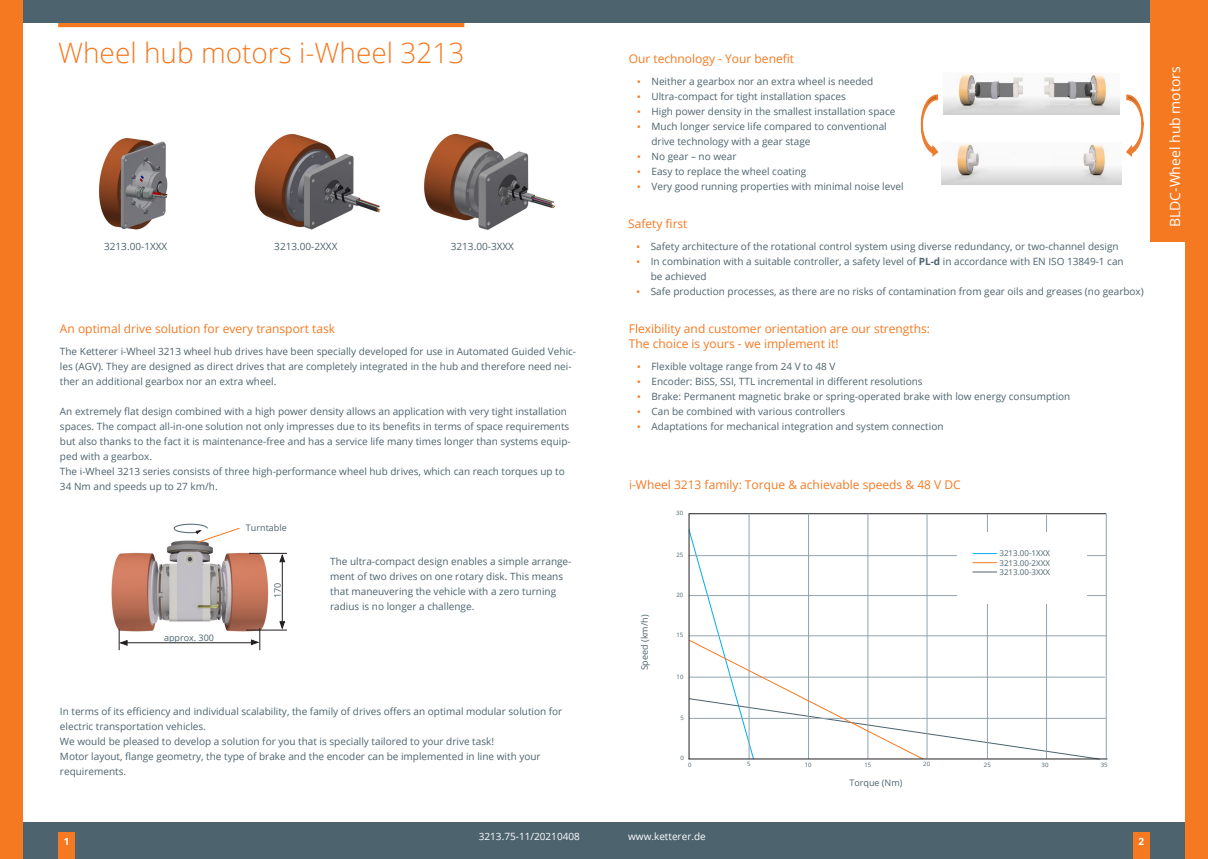
<style>
.page{position:relative;width:1208px;height:859px;background:#fff}
.page>*{position:absolute;margin:0;border:0;box-sizing:border-box;transform-origin:0 0}
.Headline_Produkt___N{font:300 28px "Open Sans";color:#f47921}
.Headline_Produktgrup{font:14px "Open Sans";color:#fff}
.Fließtext{font:12px/15px "Open Sans";color:#f47921}
.Tabelle_Links_Zeile{font:12px "Open Sans";color:#f47921}
.Headline_Tabelle___F{font:12px "Open Sans";color:#f47921}
.Fließtext-2{font:10px/15px "Open Sans";color:#4d636e}
.Fusszeile_Artikelnum{font:10px "Open Sans";color:#fff}
.t1{font:700 10px "Open Sans";color:#fff}
.Tabelle_Links_Zeile-2{font:9px "Open Sans";color:#4d636e}
.Tabelle_Links_Zeile-3{font:8px "Open Sans";color:#4d636e}
.Tabelle_Links_Zeile-4{font:6px "Open Sans";color:#4d636e}
.s1{font-family:"Arial";color:#f47921}
.s2{font-weight:700}
</style>
<div class="page">
<div style="left:58px;top:19px;width:406px;height:8px;background:#f47921"></div>
<img style="left:254px;top:133px;width:127px;height:97px">
<img style="left:424px;top:133px;width:132px;height:97px">
<hr style="left:689px;top:677px;width:416px;height:1px;background:#92a4ae">
<hr style="left:689px;top:718px;width:417px;height:1px;background:#92a4ae">
<hr style="left:688px;top:636px;width:418px;height:1px;background:#92a4ae">
<hr style="left:689px;top:595px;width:417px;height:1px;background:#92a4ae">
<hr style="left:688px;top:555px;width:418px;height:1px;background:#92a4ae">
<hr style="left:688px;top:514px;width:418px;height:1px;background:#231f20">
<hr style="left:749px;top:514px;width:1px;height:245px;background:#92a4ae">
<hr style="left:927px;top:514px;width:1px;height:244px;background:#92a4ae">
<hr style="left:867px;top:514px;width:1px;height:244px;background:#92a4ae">
<hr style="left:808px;top:514px;width:1px;height:245px;background:#92a4ae">
<hr style="left:987px;top:514px;width:1px;height:244px;background:#92a4ae">
<hr style="left:1046px;top:515px;width:1px;height:244px;background:#92a4ae">
<hr style="left:1106px;top:514px;width:1px;height:244px;background:#92a4ae">
<hr style="left:688px;top:514px;width:1px;height:245px;background:#231f20">
<hr style="left:688px;top:758px;width:419px;height:1px;background:#231f20">
<svg style="left:688px;top:528px;width:412px;height:232px"></svg>
<img style="left:941px;top:144px;width:180px;height:40px">
<img style="left:943px;top:74px;width:176px;height:40px">
<svg style="left:1126px;top:94px;width:17px;height:63px"></svg>
<svg style="left:920px;top:94px;width:19px;height:63px"></svg>
<img style="left:111px;top:542px;width:158px;height:93px">
<hr style="left:124px;top:642px;width:129px;height:1px;background:#231f20">
<svg style="left:250px;top:628px;width:10px;height:22px"></svg>
<svg style="left:119px;top:629px;width:9px;height:21px"></svg>
<hr style="left:249px;top:553px;width:38px;height:1px;background:#231f20">
<hr style="left:246px;top:630px;width:41px;height:1px;background:#231f20">
<hr style="left:282px;top:557px;width:1px;height:70px;background:#231f20">
<svg style="left:279px;top:554px;width:6px;height:9px"></svg>
<svg style="left:279px;top:621px;width:7px;height:8px"></svg>
<svg style="left:173px;top:523px;width:68px;height:21px"></svg>
<img style="left:99px;top:138px;width:69px;height:92px">
<div style="left:604px;top:822px;width:595px;height:37px;background:#4d636e"></div>
<div style="left:0;top:0;width:1208px;height:23px;background:#4d636e"></div>
<div style="left:9px;top:822px;width:595px;height:37px;background:#4d636e"></div>
<div style="left:58px;top:833px;width:17px;height:26px;background:#f47921"></div>
<div style="left:1133px;top:833px;width:16px;height:26px;background:#f47921"></div>
<div style="left:0;top:0;width:23px;height:859px;background:#f47921"></div>
<div style="left:1185px;top:0;width:23px;height:859px;background:#f47921"></div>
<div style="left:1149px;top:0;width:50px;height:242px;background:#f47921"></div>
<p class="Headline_Produkt___N" style="left:58px;top:33px;width:408px">Wheel hub motors i-Wheel 3213</p>
<p class="Fließtext-2" style="left:104px;top:239px;width:65px">3213.00-1XXX</p>
<p class="Fließtext-2" style="left:274px;top:239px;width:65px">3213.00-2XXX</p>
<p class="Fließtext-2" style="left:451px;top:239px;width:65px">3213.00-3XXX</p>
<p class="Headline_Tabelle___F" style="left:60px;top:320px;width:277px">An optimal drive solution for every transport task</p>
<p class="Fließtext-2" style="left:60px;top:344px;width:517px">The Ketterer i-Wheel 3213 wheel hub drives have been specially developed for use in Automated Guided Vehic&shy;les (AGV). They are designed as direct drives that are completely integrated in the hub and therefore need nei&shy;ther an additional gearbox nor an extra wheel.</p>
<p class="Fließtext-2" style="left:60px;top:404px;width:512px">An extremely flat design combined with a high power density allows an application with very tight installation spaces. The compact all-in-one solution not only impresses due to its benefits in terms of space requirements but also thanks to the fact it is maintenance-free and has a service life many times longer than systems equip&shy;ped with a gearbox.</p>
<p class="Fließtext-2" style="left:60px;top:464px;width:506px">The i-Wheel 3213 series consists of three high-performance wheel hub drives, which can reach torques up to<br>34 Nm and speeds up to 27 km/h.</p>
<p class="Tabelle_Links_Zeile-2" style="left:164px;top:632px;width:52px">approx. 300</p>
<p class="Tabelle_Links_Zeile-2" style="left:246px;top:522px;width:42px">Turntable</p>
<p class="Tabelle_Links_Zeile-2" style="left:271px;top:598px;width:17px;rotate:-90deg">170</p>
<p class="Fließtext-2" style="left:330px;top:554px;width:243px">The ultra-compact design enables a simple arrange&shy;ment of two drives on one rotary disk. This means that maneuvering the vehicle with a zero turning radius is no longer a challenge.</p>
<p class="Fließtext-2" style="left:60px;top:704px;width:504px">In terms of its efficiency and individual scalability, the family of drives offers an optimal modular solution for electric transportation vehicles.</p>
<p class="Fließtext-2" style="left:60px;top:734px;width:435px">We would be pleased to develop a solution for you that is specially tailored to your drive task!</p>
<p class="Fließtext-2" style="left:60px;top:749px;width:482px">Motor layout, flange geometry, the type of brake and the encoder can be implemented in line with your requirements.</p>
<p class="Fließtext" style="left:629px;top:50px;width:167px">Our technology - Your benefit</p>
<p class="Fließtext-2" style="left:637px;top:74px;width:237px"><span class="s1">▪</span> Neither a gearbox nor an extra wheel is needed</p>
<p class="Fließtext-2" style="left:637px;top:89px;width:210px"><span class="s1">▪</span> Ultra-compact for tight installation spaces</p>
<p class="Fließtext-2" style="left:637px;top:104px;width:260px"><span class="s1">▪</span> High power density in the smallest installation space</p>
<p class="Fließtext-2" style="left:651px;top:119px;width:237px;text-indent:-14px"><span class="s1">▪</span> Much longer service life compared to conventional drive technology with a gear stage</p>
<p class="Fließtext-2" style="left:637px;top:149px;width:101px"><span class="s1">▪</span> No gear – no wear</p>
<p class="Fließtext-2" style="left:637px;top:164px;width:170px"><span class="s1">▪</span> Easy to replace the wheel coating</p>
<p class="Fließtext-2" style="left:637px;top:179px;width:268px"><span class="s1">▪</span> Very good running properties with minimal noise level</p>
<p class="Fließtext" style="left:628px;top:215px;width:61px">Safety first</p>
<p class="Fließtext-2" style="left:636px;top:239px;width:483px"><span class="s1">▪</span> Safety architecture of the rotational control system using diverse redundancy, or two-channel design</p>
<p class="Fließtext-2" style="left:651px;top:254px;width:474px;text-indent:-14px"><span class="s1">▪</span> In combination with a suitable controller, a safety level of <span class="s2">PL-d</span> in accordance with EN ISO 13849-1 can be achieved</p>
<p class="Fließtext-2" style="left:636px;top:284px;width:509px"><span class="s1">▪</span> Safe production processes, as there are no risks of contamination from gear oils and greases (no gearbox)</p>
<p class="Fließtext" style="left:629px;top:320px;width:303px">Flexibility and customer orientation are our strengths:<br>The choice is yours - we implement it!</p>
<p class="Fließtext-2" style="left:637px;top:359px;width:200px"><span class="s1">▪</span> Flexible voltage range from 24 V to 48 V</p>
<p class="Fließtext-2" style="left:637px;top:374px;width:287px"><span class="s1">▪</span> Encoder: BiSS, SSI, TTL incremental in different resolutions</p>
<p class="Fließtext-2" style="left:637px;top:389px;width:434px"><span class="s1">▪</span> Brake: Permanent magnetic brake or spring-operated brake with low energy consumption</p>
<p class="Fließtext-2" style="left:637px;top:404px;width:209px"><span class="s1">▪</span> Can be combined with various controllers</p>
<p class="Fließtext-2" style="left:637px;top:419px;width:308px"><span class="s1">▪</span> Adaptations for mechanical integration and system connection</p>
<p class="Tabelle_Links_Zeile" style="left:629px;top:476px;width:333px">i-Wheel 3213 family: Torque &amp; achievable speeds &amp; 48 V DC</p>
<p class="Tabelle_Links_Zeile-2" style="left:638px;top:670px;width:57px;rotate:-90deg">Speed (km/h)</p>
<p class="Tabelle_Links_Zeile-4" style="left:676px;top:509px;width:8px">30</p>
<p class="Tabelle_Links_Zeile-4" style="left:676px;top:551px;width:8px">25</p>
<p class="Tabelle_Links_Zeile-4" style="left:676px;top:591px;width:8px">20</p>
<p class="Tabelle_Links_Zeile-4" style="left:676px;top:631px;width:8px">15</p>
<p class="Tabelle_Links_Zeile-4" style="left:676px;top:672px;width:8px">10</p>
<p class="Tabelle_Links_Zeile-4" style="left:680px;top:714px;width:5px">5</p>
<p class="Tabelle_Links_Zeile-4" style="left:680px;top:754px;width:5px">0</p>
<p class="Tabelle_Links_Zeile-3" style="left:999px;top:547px;width:52px">3213.00-1XXX</p>
<p class="Tabelle_Links_Zeile-3" style="left:999px;top:557px;width:52px">3213.00-2XXX</p>
<p class="Tabelle_Links_Zeile-3" style="left:999px;top:567px;width:52px">3213.00-3XXX</p>
<p class="Tabelle_Links_Zeile-4" style="left:688px;top:760px;width:5px">0</p>
<p class="Tabelle_Links_Zeile-4" style="left:747px;top:760px;width:5px">5</p>
<p class="Tabelle_Links_Zeile-4" style="left:804px;top:760px;width:8px">10</p>
<p class="Tabelle_Links_Zeile-4" style="left:864px;top:760px;width:8px">15</p>
<p class="Tabelle_Links_Zeile-4" style="left:923px;top:760px;width:8px">20</p>
<p class="Tabelle_Links_Zeile-4" style="left:984px;top:760px;width:8px">25</p>
<p class="Tabelle_Links_Zeile-4" style="left:1041px;top:760px;width:8px">30</p>
<p class="Tabelle_Links_Zeile-4" style="left:1100px;top:760px;width:8px">35</p>
<p class="Tabelle_Links_Zeile-2" style="left:849px;top:777px;width:55px">Torque (Nm)</p>
<p class="Fusszeile_Artikelnum" style="left:628px;top:830px;width:79px">www.ketterer.de</p>
<p class="Fusszeile_Artikelnum" style="left:479px;top:830px;width:103px">3213.75-11/20210408</p>
<p class="t1" style="left:64px;top:834px;width:7px">1</p>
<p class="t1" style="left:1138px;top:834px;width:7px">2</p>
<p class="Headline_Produktgrup" style="left:1165px;top:227px;width:163px;rotate:-90deg">BLDC-Wheel hub motors</p>
</div>
